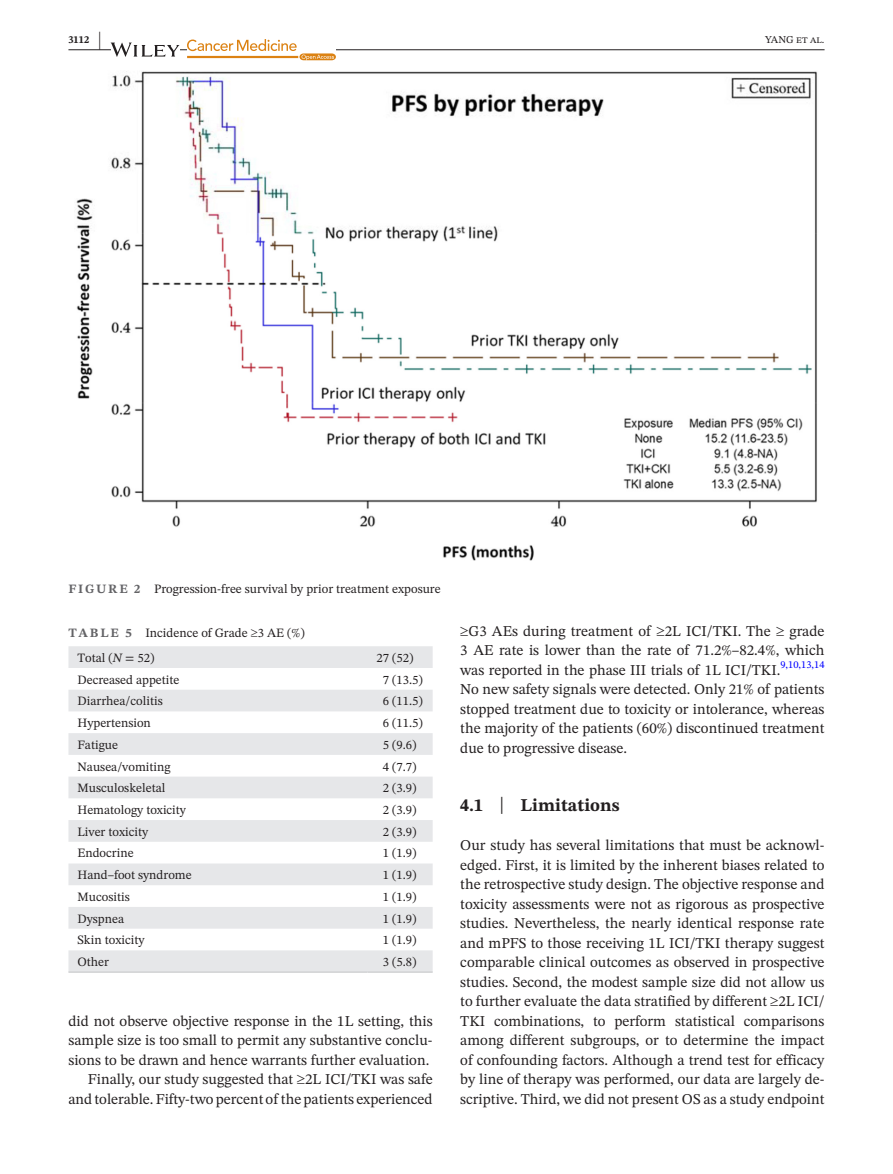
<style>
.page{position:relative;width:893px;height:1174px;background:#fff}
.page>*{position:absolute;margin:0;border:0;box-sizing:border-box;transform-origin:0 0}
.t1{font:700 18px "STIX Two Text";color:#231f20}
.t2{font:15px/19.5px "STIX Two Text";color:#231f20;text-align:justify}
.t3{font:12.75px/25.5px "STIX Two Text";color:#231f20}
.t4{font:10.5px "STIX Two Text";color:#231f20}
.t5{font:700 10.5px "STIX Two Text";color:#231f20}
.s1{font-size:21px}
.s2{font-weight:700;color:#636366}
.s3{font-style:italic}
.s4{font-weight:400;font-size:23.7px}
</style>
<div class="page">
<hr style="left:68px;top:49px;width:756px;height:1px;background:#231f20">
<svg style="left:111px;top:43px;width:68px;height:14px"></svg>
<svg style="left:187px;top:39px;width:149px;height:21px"></svg>
<img style="left:76px;top:71px;width:741px;height:490px">
<svg style="left:68px;top:646px;width:365px;height:326px;fill:#e6e7e9"></svg>
<hr style="left:68px;top:971px;width:299px;height:1px;background:#d1d2d4">
<hr style="left:368px;top:971px;width:65px;height:1px;background:#d1d2d4">
<p class="t5" style="left:68px;top:32px;width:34px">3112 <span class="s1">|</span></p>
<p class="t4" style="left:765px;top:32px;width:61px">YANG et al.</p>
<p class="t3" style="left:68px;top:576px;width:374px"><span class="s2">FIGURE 2</span> Progression-free survival by prior treatment exposure</p>
<p class="t3" style="left:77px;top:619px;width:229px;text-indent:-9px"><span class="s2">TABLE 5</span> Incidence of Grade ≥3 AE (%)<br>Total (<span class="s3">N</span> = 52)</p>
<p class="t3" style="left:376px;top:645px;width:38px">27 (52)</p>
<p class="t3" style="left:77px;top:666px;width:103px">Decreased appetite</p>
<p class="t3" style="left:383px;top:666px;width:42px">7 (13.5)</p>
<p class="t3" style="left:77px;top:688px;width:87px">Diarrhea/colitis</p>
<p class="t3" style="left:383px;top:688px;width:42px">6 (11.5)</p>
<p class="t3" style="left:77px;top:710px;width:75px">Hypertension</p>
<p class="t3" style="left:383px;top:710px;width:42px">6 (11.5)</p>
<p class="t3" style="left:77px;top:732px;width:42px">Fatigue</p>
<p class="t3" style="left:383px;top:732px;width:35px">5 (9.6)</p>
<p class="t3" style="left:77px;top:753px;width:95px">Nausea/vomiting</p>
<p class="t3" style="left:383px;top:753px;width:35px">4 (7.7)</p>
<p class="t3" style="left:77px;top:775px;width:89px">Musculoskeletal</p>
<p class="t3" style="left:383px;top:775px;width:35px">2 (3.9)</p>
<p class="t3" style="left:77px;top:797px;width:110px">Hematology toxicity</p>
<p class="t3" style="left:383px;top:797px;width:35px">2 (3.9)</p>
<p class="t3" style="left:77px;top:818px;width:72px">Liver toxicity</p>
<p class="t3" style="left:383px;top:818px;width:35px">2 (3.9)</p>
<p class="t3" style="left:77px;top:840px;width:58px">Endocrine</p>
<p class="t3" style="left:383px;top:840px;width:35px">1 (1.9)</p>
<p class="t3" style="left:77px;top:862px;width:116px">Hand–foot syndrome</p>
<p class="t3" style="left:383px;top:862px;width:35px">1 (1.9)</p>
<p class="t3" style="left:77px;top:884px;width:54px">Mucositis</p>
<p class="t3" style="left:383px;top:884px;width:35px">1 (1.9)</p>
<p class="t3" style="left:77px;top:905px;width:48px">Dyspnea</p>
<p class="t3" style="left:383px;top:905px;width:35px">1 (1.9)</p>
<p class="t3" style="left:77px;top:927px;width:69px">Skin toxicity</p>
<p class="t3" style="left:383px;top:927px;width:35px">1 (1.9)</p>
<p class="t3" style="left:77px;top:949px;width:33px">Other</p>
<p class="t3" style="left:383px;top:949px;width:35px">3 (5.8)</p>
<p class="t2" style="left:68px;top:1011px;width:366px;text-align:right">did not observe objective response in the 1L setting, this sample size is too small to permit any substantive conclu&shy;sions to be drawn and hence warrants further evaluation.<br>Finally, our study suggested that ≥2L ICI/TKI was safe and tolerable. Fifty-two percent of the patients experienced</p>
<p class="t2" style="left:460px;top:621px;width:366px">≥G3 AEs during treatment of ≥2L ICI/TKI. The ≥ grade 3 AE rate is lower than the rate of 71.2%–82.4%, which was reported in the phase III trials of 1L ICI/TKI.<sup>9,10,13,14<br></sup>No new safety signals were detected. Only 21% of patients stopped treatment due to toxicity or intolerance, whereas the majority of the patients (60%) discontinued treatment due to progressive disease.</p>
<p class="t1" style="left:460px;top:792px;width:161px">4.1 <span class="s4">|</span> Limitations</p>
<p class="t2" style="left:460px;top:835px;width:366px">Our study has several limitations that must be acknowl&shy;edged. First, it is limited by the inherent biases related to the retrospective study design. The objective response and toxicity assessments were not as rigorous as prospective studies. Nevertheless, the nearly identical response rate and mPFS to those receiving 1L ICI/TKI therapy suggest comparable clinical outcomes as observed in prospective studies. Second, the modest sample size did not allow us to further evaluate the data stratified by different ≥2L ICI/ TKI combinations, to perform statistical comparisons among different subgroups, or to determine the impact of confounding factors. Although a trend test for efficacy by line of therapy was performed, our data are largely de&shy;scriptive. Third, we did not present OS as a study endpoint</p>
</div>
